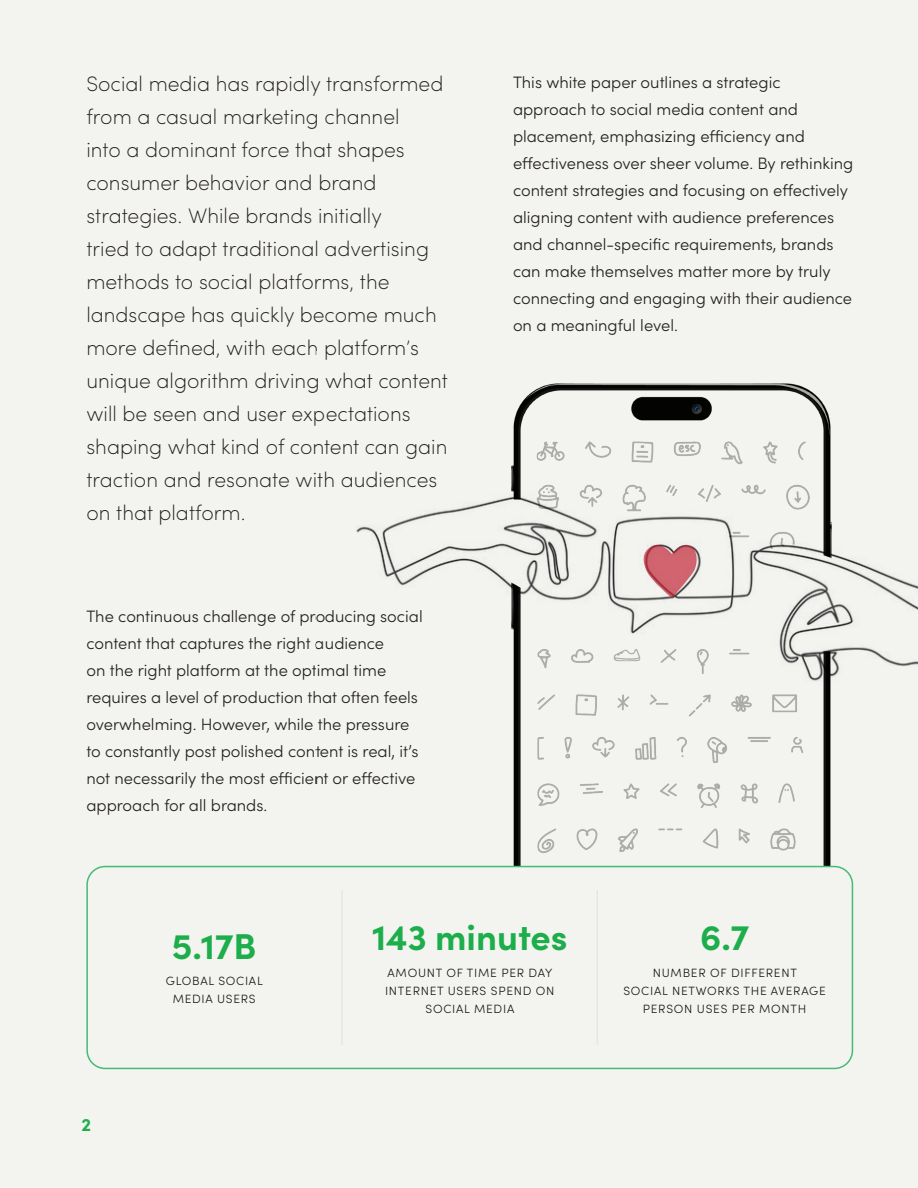
<style>
.page{position:relative;width:918px;height:1188px;background:#f3f3ef}
.page>*{position:absolute;margin:0;border:0;box-sizing:border-box;transform-origin:0 0}
.t1{font:700 36px "Sofia Pro";color:#1cae4b}
.t2{font:200 21px/33px "Sofia Pro";color:#231f20}
.t3{font:700 18px "Sofia Pro";color:#1cae4b}
.t4{font:300 16.5px/27px "Sofia Pro";color:#231f20}
.t5{font:300 12px/18px "Sofia Pro";letter-spacing:.06em;color:#161515;text-align:center}
</style>
<div class="page">
<img style="left:537px;top:836px;width:276px;height:28px">
<div style="left:87px;top:867px;width:765px;height:201px;background:#f3f3ef;border-radius:18px"></div>
<div style="left:86px;top:866px;width:767px;height:203px;border:2px solid #46ba76;border-radius:18px"></div>
<hr style="left:342px;top:890px;width:1px;height:155px;background:#e1e0dc">
<hr style="left:597px;top:890px;width:1px;height:155px;background:#e1e0dc">
<img style="left:316px;top:352px;width:602px;height:484px">
<svg style="left:642px;top:543px;width:56px;height:55px;background:#d08e93"></svg>
<p class="t2" style="left:86px;top:66px;width:363px">Social media has rapidly transformed from a casual marketing channel<br>into a dominant force that shapes consumer behavior and brand strategies. While brands initially<br>tried to adapt traditional advertising methods to social platforms, the landscape has quickly become much more defined, with each platform’s unique algorithm driving what content will be seen and user expectations shaping what kind of content can gain traction and resonate with audiences on that platform.</p>
<p class="t4" style="left:86px;top:602px;width:338px">The continuous challenge of producing social content that captures the right audience<br>on the right platform at the optimal time requires a level of production that often feels overwhelming. However, while the pressure to constantly post polished content is real, it’s not necessarily the most efficient or effective approach for all brands.</p>
<p class="t4" style="left:513px;top:68px;width:342px">This white paper outlines a strategic approach to social media content and placement, emphasizing efficiency and effectiveness over sheer volume. By rethinking content strategies and focusing on effectively aligning content with audience preferences and channel-specific requirements, brands can make themselves matter more by truly connecting and engaging with their audience on a meaningful level.</p>
<p class="t3" style="left:82px;top:1111px;width:11px">2</p>
<h1 class="t1" style="left:172px;top:918px;width:86px">5.17B</h1>
<p class="t5" style="left:166px;top:971px;width:98px">GLOBAL SOCIAL<br>MEDIA USERS</p>
<h1 class="t1" style="left:372px;top:909px;width:197px">143 minutes</h1>
<p class="t5" style="left:385px;top:963px;width:171px">AMOUNT OF TIME PER DAY<br>INTERNET USERS SPEND ON<br>SOCIAL MEDIA</p>
<h1 class="t1" style="left:700px;top:909px;width:51px">6.7</h1>
<p class="t5" style="left:623px;top:963px;width:204px">NUMBER OF DIFFERENT<br>SOCIAL NETWORKS THE AVERAGE<br>PERSON USES PER MONTH</p>
</div>
